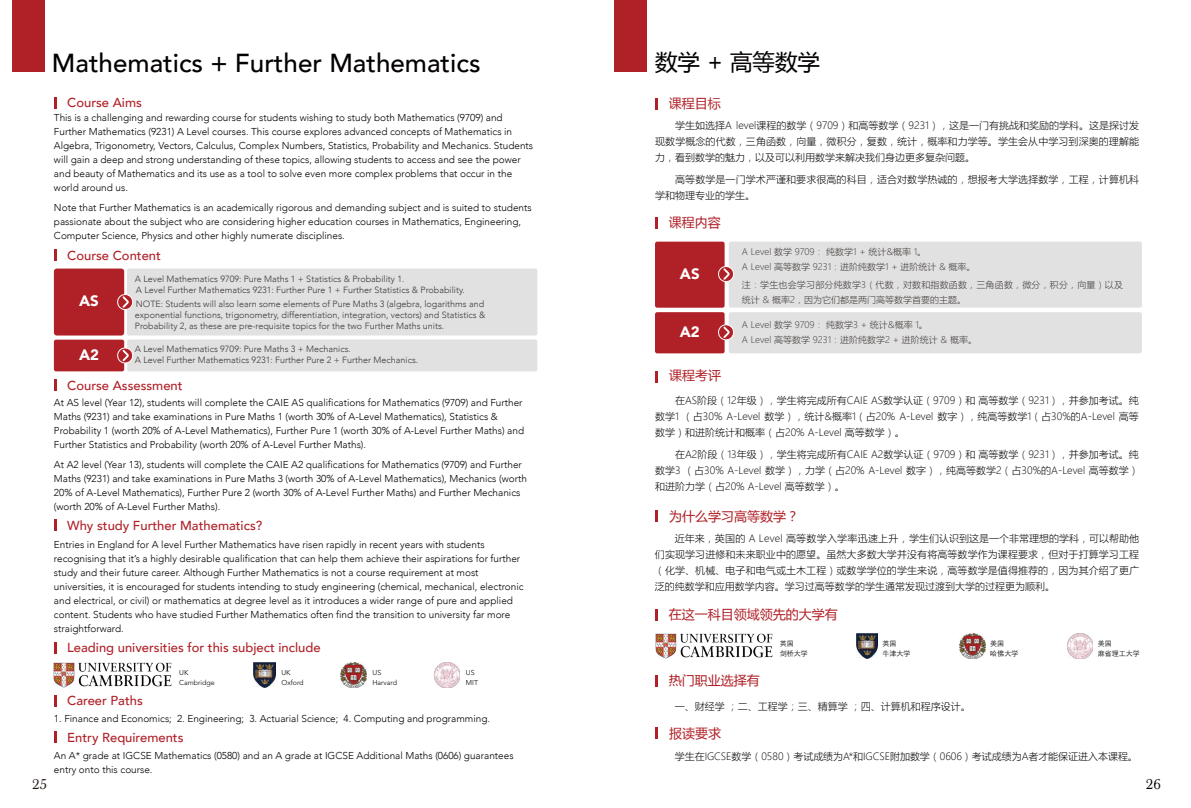
<style>
.page{position:relative;width:1191px;height:808px;background:#fff}
.page>*{position:absolute;margin:0;border:0;box-sizing:border-box;transform-origin:0 0}
.t1{font:500 26px "Avenir";color:#040000}
.t2{font:22.5px "Microsoft Ya Hei UI";color:#040000}
.t3{font:900 15px "Avenir LT Std";color:#fff}
.t4{font:15px "Baskerville Com";color:#231815}
.t5{font:15px "Baskerville Com";color:#040000}
.t6{font:500 13px "Avenir";color:#b02027}
.t7{font:13px "Microsoft Ya Hei UI";color:#b02027}
.t8{font:300 10px/14px "Avenir";color:#040000}
.t9{font:10px/16px "Microsoft Ya Hei UI Light";color:#040000;text-align:justify}
.t10{font:300 9px/11px "Avenir";color:#3e3935}
.t11{font:9px/15px "Microsoft Ya Hei UI Light";color:#3e3935}
.t12{font:9px/15px "Microsoft Ya Hei UI Light";letter-spacing:.02em;color:#3e3935}
.t13{font:300 7.1px/9.9px "Avenir LT Std";color:#040000}
.t14{font:300 7px/10px "ST Heiti SC";color:#040000}
.s1{font-family:"Adobe Song Std"}
</style>
<div class="page">
<svg style="left:54px;top:732px;width:3px;height:11px"></svg>
<svg style="left:54px;top:695px;width:3px;height:12px"></svg>
<svg style="left:54px;top:519px;width:3px;height:11px"></svg>
<svg style="left:54px;top:379px;width:3px;height:11px"></svg>
<svg style="left:54px;top:97px;width:3px;height:11px"></svg>
<svg style="left:54px;top:250px;width:3px;height:11px"></svg>
<div style="left:127px;top:340px;width:410px;height:31px;background:#e1e1e2;border-radius:2px"></div>
<div style="left:127px;top:269px;width:410px;height:66px;background:#e1e1e2;border-radius:2px"></div>
<div style="left:54px;top:340px;width:70px;height:31px;background:#b02027;border-radius:2px"></div>
<div style="left:54px;top:269px;width:70px;height:66px;background:#b02027;border-radius:3px"></div>
<svg style="left:117px;top:293px;width:16px;height:18px"></svg>
<svg style="left:117px;top:347px;width:16px;height:17px"></svg>
<svg style="left:655px;top:371px;width:3px;height:11px"></svg>
<svg style="left:655px;top:510px;width:3px;height:11px"></svg>
<svg style="left:655px;top:727px;width:3px;height:12px"></svg>
<svg style="left:655px;top:609px;width:3px;height:12px"></svg>
<img style="left:856px;top:633px;width:21px;height:25px">
<img style="left:959px;top:633px;width:26px;height:25px">
<img style="left:1067px;top:633px;width:25px;height:25px">
<img style="left:655px;top:633px;width:118px;height:25px">
<svg style="left:655px;top:676px;width:3px;height:11px"></svg>
<svg style="left:655px;top:98px;width:3px;height:11px"></svg>
<svg style="left:655px;top:217px;width:3px;height:12px"></svg>
<div style="left:728px;top:242px;width:413px;height:66px;background:#e1e1e2;border-radius:2px"></div>
<div style="left:655px;top:312px;width:69px;height:41px;background:#b02027;border-radius:2px"></div>
<div style="left:655px;top:242px;width:69px;height:66px;background:#b02027;border-radius:2px"></div>
<div style="left:728px;top:312px;width:413px;height:41px;background:#e1e1e2;border-radius:2px"></div>
<svg style="left:718px;top:265px;width:16px;height:18px"></svg>
<svg style="left:718px;top:323px;width:16px;height:18px"></svg>
<div style="left:13px;top:0;width:32px;height:72px;background:#b02027"></div>
<div style="left:614px;top:0;width:33px;height:72px;background:#b02027"></div>
<svg style="left:54px;top:642px;width:3px;height:11px"></svg>
<img style="left:54px;top:662px;width:118px;height:25px">
<img style="left:254px;top:662px;width:21px;height:25px">
<img style="left:341px;top:662px;width:25px;height:25px">
<img style="left:434px;top:662px;width:25px;height:25px">
<h1 class="t1" style="left:52px;top:41px;width:430px">Mathematics + Further Mathematics</h1>
<h2 class="t2" style="left:655px;top:47px;width:166px">数学 + 高等数学</h2>
<h3 class="t6" style="left:67px;top:91px;width:76px">Course Aims</h3>
<p class="t8" style="left:54px;top:111px;width:481px">This is a challenging and rewarding course for students wishing to study both Mathematics (9709) and Further Mathematics (9231) A Level courses. This course explores advanced concepts of Mathematics in Algebra, Trigonometry, Vectors, Calculus, Complex Numbers, Statistics, Probability and Mechanics. Students will gain a deep and strong understanding of these topics, allowing students to access and see the power and beauty of Mathematics and its use as a tool to solve even more complex problems that occur in the world around us.</p>
<p class="t8" style="left:54px;top:201px;width:479px">Note that Further Mathematics is an academically rigorous and demanding subject and is suited to students passionate about the subject who are considering higher education courses in Mathematics, Engineering,<br>Computer Science, Physics and other highly numerate disciplines.</p>
<h3 class="t6" style="left:67px;top:244px;width:95px">Course Content</h3>
<p class="t10" style="left:135px;top:273px;width:331px">A Level Mathematics 9709: Pure Maths 1 + Statistics &amp; Probability 1<span class="s1">.<br></span>A Level Further Mathematics 9231: Further Pure 1 + Further Statistics &amp; Probability.</p>
<p class="t10" style="left:135px;top:298px;width:352px">NOTE: Students will also learn some elements of Pure Maths 3 (algebra, logarithms and exponential functions, trigonometry, differentiation, integration, vectors) and Statistics &amp;<br>Probability 2, as these are pre-requisite topics for the two Further Maths units.</p>
<p class="t10" style="left:135px;top:344px;width:218px">A Level Mathematics 9709: Pure Maths 3 + Mechanics.</p>
<h3 class="t3" style="left:79px;top:346px;width:21px">A2</h3>
<p class="t10" style="left:135px;top:355px;width:285px">A Level Further Mathematics 9231: Further Pure 2 + Further Mechanics.</p>
<h3 class="t3" style="left:79px;top:292px;width:21px">AS</h3>
<h3 class="t6" style="left:67px;top:374px;width:117px">Course Assessment</h3>
<p class="t8" style="left:54px;top:396px;width:472px">At AS level (Year 12), students will complete the CAIE AS qualifications for Mathematics (9709) and Further Maths (9231) and take examinations in Pure Maths 1 (worth 30% of A-Level Mathematics), Statistics &amp; Probability 1 (worth 20% of A-Level Mathematics), Further Pure 1 (worth 30% of A-Level Further Maths) and Further Statistics and Probability (worth 20% of A-Level Further Maths).</p>
<p class="t8" style="left:54px;top:458px;width:474px">At A2 level (Year 13), students will complete the CAIE A2 qualifications for Mathematics (9709) and Further Maths (9231) and take examinations in Pure Maths 3 (worth 30% of A-Level Mathematics), Mechanics (worth 20% of A-Level Mathematics), Further Pure 2 (worth 30% of A-Level Further Maths) and Further Mechanics (worth 20% of A-Level Further Maths).</p>
<h3 class="t6" style="left:67px;top:514px;width:196px">Why study Further Mathematics?</h3>
<p class="t8" style="left:54px;top:537px;width:471px">Entries in England for A level Further Mathematics have risen rapidly in recent years with students recognising that it’s a highly desirable qualification that can help them achieve their aspirations for further study and their future career. Although Further Mathematics is not a course requirement at most universities, it is encouraged for students intending to study engineering (chemical, mechanical, electronic and electrical, or civil) or mathematics at degree level as it introduces a wider range of pure and applied content. Students who have studied Further Mathematics often find the transition to university far more straightforward.</p>
<h3 class="t6" style="left:67px;top:636px;width:255px">Leading universities for this subject include</h3>
<p class="t13" style="left:179px;top:668px;width:37px">UK<br>Cambridge</p>
<p class="t13" style="left:281px;top:668px;width:24px">UK<br>Oxford</p>
<p class="t13" style="left:372px;top:668px;width:26px">US<br>Harvard</p>
<p class="t13" style="left:466px;top:668px;width:14px">US<br>MIT</p>
<h3 class="t6" style="left:67px;top:690px;width:77px">Career Paths</h3>
<p class="t8" style="left:54px;top:711px;width:438px">1. Finance and Economics; 2. Engineering; 3. Actuarial Science; 4. Computing and programming.</p>
<h3 class="t6" style="left:67px;top:726px;width:118px">Entry Requirements</h3>
<p class="t8" style="left:54px;top:749px;width:461px">An A* grade at IGCSE Mathematics (0580) and an A grade at IGCSE Additional Maths (0606) guarantees entry onto this course.</p>
<h3 class="t7" style="left:668px;top:94px;width:53px">课程目标</h3>
<p class="t9" style="left:655px;top:117px;width:485px;text-indent:20px">学生如选择A level课程的数学（9709）和高等数学（9231），这是一门有挑战和奖励的学科。这是探讨发现数学概念的代数，三角函数，向量，微积分，复数，统计，概率和力学等。学生会从中学习到深奥的理解能力，看到数学的魅力，以及可以利用数学来解决我们身边更多复杂问题。</p>
<p class="t9" style="left:655px;top:171px;width:485px;text-indent:20px">高等数学是一门学术严谨和要求很高的科目，适合对数学热诚的，想报考大学选择数学，工程，计算机科学和物理专业的学生。</p>
<h3 class="t7" style="left:668px;top:214px;width:53px">课程内容</h3>
<p class="t11" style="left:742px;top:244px;width:235px">A Level 数学 9709： 纯数学1 + 统计&amp;概率 1。<br>A Level 高等数学 9231：进阶纯数学1 + 进阶统计 &amp; 概率。</p>
<p class="t12" style="left:742px;top:277px;width:383px">注：学生也会学习部分纯数学3（代数，对数和指数函数，三角函数，微分，积分，向量）以及统计 &amp; 概率2，因为它们都是两门高等数学首要的主题。</p>
<p class="t11" style="left:742px;top:317px;width:236px">A Level 数学 9709： 纯数学3 + 统计&amp;概率 1。<br>A Level 高等数学 9231：进阶纯数学2 + 进阶统计 &amp; 概率。</p>
<h3 class="t3" style="left:680px;top:265px;width:21px">AS</h3>
<h3 class="t3" style="left:680px;top:323px;width:21px">A2</h3>
<h3 class="t7" style="left:669px;top:367px;width:53px">课程考评</h3>
<p class="t9" style="left:655px;top:392px;width:485px;text-indent:20px">在AS阶段（12年级），学生将完成所有CAIE AS数学认证（9709）和 高等数学（9231），并参加考试。纯数学1 （占30% A-Level 数学），统计&amp;概率1（占20% A-Level 数字），纯高等数学1（占30%的A-Level 高等数学）和进阶统计和概率（占20% A-Level 高等数学）。</p>
<p class="t9" style="left:655px;top:446px;width:485px;text-indent:20px">在A2阶段（13年级），学生将完成所有CAIE A2数学认证（9709）和 高等数学（9231），并参加考试。纯数学3 （占30% A-Level 数学），力学（占20% A-Level 数字），纯高等数学2（占30%的A-Level 高等数学）和进阶力学（占20% A-Level 高等数学）。</p>
<h3 class="t7" style="left:669px;top:507px;width:131px">为什么学习高等数学？</h3>
<p class="t9" style="left:655px;top:530px;width:486px;text-indent:20px">近年来，英国的 A Level 高等数学入学率迅速上升，学生们认识到这是一个非常理想的学科，可以帮助他们实现学习进修和未来职业中的愿望。虽然大多数大学并没有将高等数学作为课程要求，但对于打算学习工程（化学、机械、电子和电气或土木工程）或数学学位的学生来说，高等数学是值得推荐的，因为其介绍了更广泛的纯数学和应用数学内容。学习过高等数学的学生通常发现过渡到大学的过程更为顺利。</p>
<h3 class="t7" style="left:668px;top:605px;width:170px">在这一科目领域领先的大学有</h3>
<h3 class="t7" style="left:668px;top:672px;width:92px">热门职业选择有</h3>
<p class="t14" style="left:780px;top:638px;width:29px">英国<br>剑桥大学</p>
<p class="t14" style="left:882px;top:638px;width:29px">英国<br>牛津大学</p>
<p class="t14" style="left:990px;top:638px;width:29px">美国<br>哈佛大学</p>
<p class="t14" style="left:1097px;top:638px;width:43px">美国<br>麻省理工大学</p>
<p class="t9" style="left:675px;top:698px;width:297px">一、财经学 ；二、工程学；三、精算学 ；四、计算机和程序设计。</p>
<h3 class="t7" style="left:669px;top:725px;width:53px">报读要求</h3>
<p class="t9" style="left:675px;top:748px;width:464px">学生在IGCSE数学（0580）考试成绩为A*和IGCSE附加数学（0606）考试成绩为A者才能保证进入本课程。</p>
<h3 class="t4" style="left:32px;top:776px;width:16px">25</h3>
<h3 class="t5" style="left:1146px;top:776px;width:16px">26</h3>
</div>
